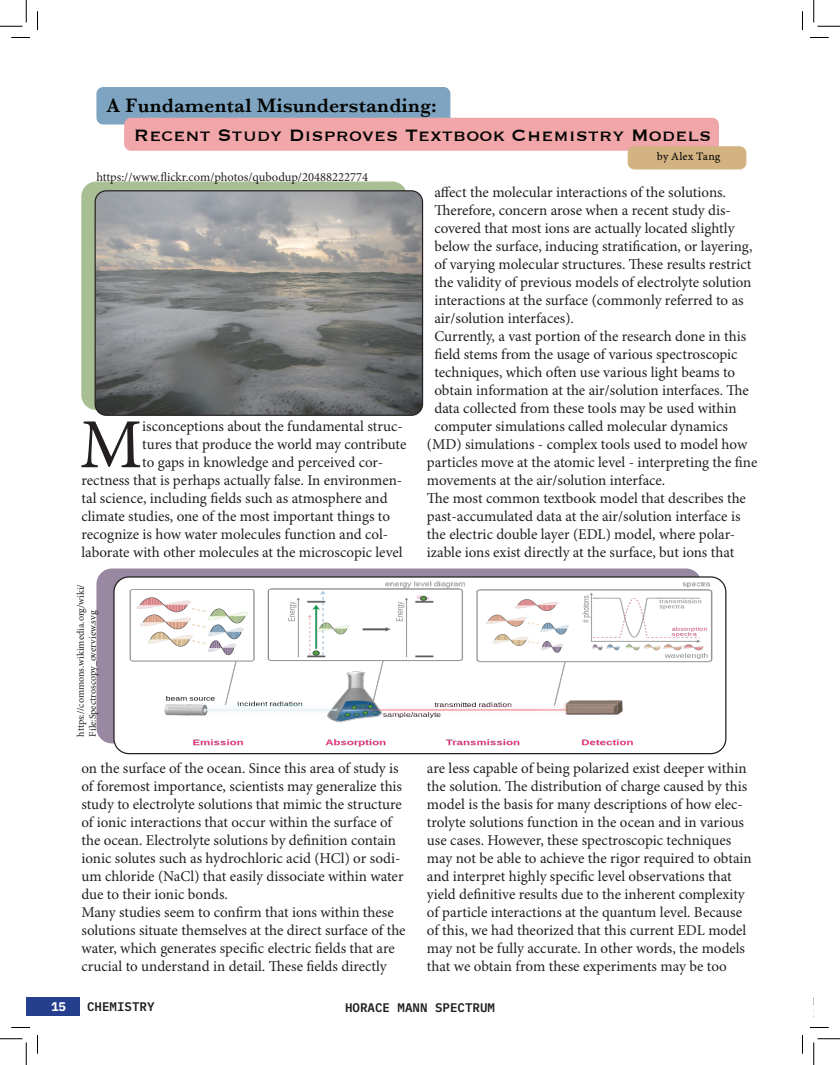
<style>
.page{position:relative;width:840px;height:1065px;background:#fff}
.page>*{position:absolute;margin:0;border:0;box-sizing:border-box;transform-origin:0 0}
.t1{font:70.38px "Minion Pro";color:#231f20}
.t2{font:21.5px "Copperplate";letter-spacing:.01em;color:#040503}
.t3{font:600 20.25px "Baskerville";letter-spacing:.01em;color:#040503}
.t4{font:15px/18px "Minion Pro";color:#231f20}
.t5{font:12.5px "Minion Pro";color:#231f20}
.t6{font:600 12.5px "IBM Plex Mono";color:#231f20}
.t7{font:700 12.5px "IBM Plex Mono";color:#fff}
.t8{font:11.38px "Minion Variable Concept";letter-spacing:.01em;color:#040503}
.t9{font:10px/12px "Minion Pro";color:#231f20}
</style>
<div class="page">
<div style="left:26px;top:998px;width:53px;height:18px;background:#253f8e"></div>
<div style="left:97px;top:569px;width:604px;height:174px;background:#9988a1;border-radius:15px"></div>
<div style="left:82px;top:182px;width:325px;height:227px;background:#a8bf93;border-radius:14px"></div>
<div style="left:97px;top:88px;width:353px;height:36px;background:#7ea4c1;border-radius:6px"></div>
<div style="left:96px;top:87px;width:354px;height:37px;border:1px solid #7ea4c1;border-radius:6px"></div>
<div style="left:125px;top:118px;width:593px;height:32px;background:#f1a6a9;border-radius:6px"></div>
<div style="left:124px;top:118px;width:595px;height:33px;border:1px solid #f1a6a9;border-radius:6px"></div>
<img style="left:95px;top:191px;width:328px;height:224px">
<div style="left:95px;top:190px;width:328px;height:226px;border:1px solid #231f20;border-radius:11px"></div>
<img style="left:115px;top:578px;width:611px;height:176px">
<div style="left:113px;top:576px;width:613px;height:178px;border:1px solid #231f20;border-radius:15px"></div>
<div style="left:628px;top:147px;width:118px;height:22px;background:#d4b382;border-radius:6px"></div>
<div style="left:628px;top:146px;width:118px;height:24px;border:1px solid #d4b382;border-radius:6px"></div>
<svg style="left:11px;top:37px;width:19px;height:1px"></svg>
<svg style="left:810px;top:37px;width:19px;height:1px"></svg>
<svg style="left:11px;top:1027px;width:19px;height:1px"></svg>
<svg style="left:810px;top:1027px;width:19px;height:1px"></svg>
<svg style="left:37px;top:11px;width:1px;height:19px"></svg>
<svg style="left:37px;top:1035px;width:1px;height:19px"></svg>
<svg style="left:802px;top:11px;width:1px;height:19px"></svg>
<svg style="left:802px;top:1035px;width:1px;height:19px"></svg>
<svg style="left:0;top:0;width:27px;height:27px"></svg>
<svg style="left:0;top:1039px;width:27px;height:26px"></svg>
<svg style="left:814px;top:0;width:26px;height:27px"></svg>
<svg style="left:814px;top:1039px;width:26px;height:26px"></svg>
<p class="t3" style="left:106px;top:91px;width:332px">A Fundamental Misunderstanding:</p>
<p class="t2" style="left:134px;top:121px;width:579px">Recent Study Disproves Textbook Chemistry Models</p>
<p class="t8" style="left:657px;top:149px;width:65px">by Alex Tang</p>
<p class="t5" style="left:96px;top:169px;width:273px">https://www.flickr.com/photos/qubodup/20488222774</p>
<p class="t1" style="left:80px;top:403px;width:64px">M</p>
<p class="t4" style="left:142px;top:418px;width:262px">isconceptions about the fundamental struc-</p>
<p class="t4" style="left:142px;top:436px;width:266px">tures that produce the world may contribute</p>
<p class="t4" style="left:142px;top:454px;width:242px">to gaps in knowledge and perceived cor-</p>
<p class="t4" style="left:81px;top:472px;width:322px">rectness that is perhaps actually false. In environmen-</p>
<p class="t4" style="left:81px;top:490px;width:308px">tal science, including fields such as atmosphere and</p>
<p class="t4" style="left:81px;top:508px;width:310px">climate studies, one of the most important things to</p>
<p class="t4" style="left:81px;top:526px;width:308px">recognize is how water molecules function and col-</p>
<p class="t4" style="left:81px;top:544px;width:323px">laborate with other molecules at the microscopic level</p>
<p class="t9" style="left:75px;top:737px;width:154px;rotate:-90deg">https://commons.wikimedia.org/wiki/<br>File:Spectroscopy_overview.svg</p>
<p class="t4" style="left:81px;top:760px;width:324px">on the surface of the ocean. Since this area of study is of foremost importance, scientists may generalize this study to electrolyte solutions that mimic the structure of ionic interactions that occur within the surface of the ocean. Electrolyte solutions by definition contain ionic solutes such as hydrochloric acid (HCl) or sodi&shy;um chloride (NaCl) that easily dissociate within water due to their ionic bonds.</p>
<p class="t4" style="left:81px;top:904px;width:326px">Many studies seem to confirm that ions within these solutions situate themselves at the direct surface of the water, which generates specific electric fields that are crucial to understand in detail. These fields directly</p>
<p class="t4" style="left:434px;top:184px;width:320px">affect the molecular interactions of the solutions.<br>Therefore, concern arose when a recent study dis&shy;covered that most ions are actually located slightly below the surface, inducing stratification, or layering, of varying molecular structures. These results restrict the validity of previous models of electrolyte solution interactions at the surface (commonly referred to as air/solution interfaces).</p>
<p class="t4" style="left:434px;top:328px;width:313px">Currently, a vast portion of the research done in this</p>
<p class="t4" style="left:434px;top:346px;width:305px">field stems from the usage of various spectroscopic</p>
<p class="t4" style="left:434px;top:364px;width:302px">techniques, which often use various light beams to</p>
<p class="t4" style="left:434px;top:382px;width:316px">obtain information at the air/solution interfaces. The</p>
<p class="t4" style="left:434px;top:400px;width:304px">data collected from these tools may be used within</p>
<p class="t4" style="left:434px;top:418px;width:295px">computer simulations called molecular dynamics</p>
<p class="t4" style="left:427px;top:436px;width:322px">(MD) simulations - complex tools used to model how</p>
<p class="t4" style="left:427px;top:454px;width:332px">particles move at the atomic level - interpreting the fine</p>
<p class="t4" style="left:427px;top:472px;width:240px">movements at the air/solution interface.</p>
<p class="t4" style="left:427px;top:490px;width:321px">The most common textbook model that describes the past-accumulated data at the air/solution interface is the electric double layer (EDL) model, where polar&shy;izable ions exist directly at the surface, but ions that</p>
<p class="t4" style="left:427px;top:760px;width:326px">are less capable of being polarized exist deeper within the solution. The distribution of charge caused by this model is the basis for many descriptions of how elec&shy;trolyte solutions function in the ocean and in various use cases. However, these spectroscopic techniques may not be able to achieve the rigor required to obtain and interpret highly specific level observations that yield definitive results due to the inherent complexity of particle interactions at the quantum level. Because of this, we had theorized that this current EDL model may not be fully accurate. In other words, the models that we obtain from these experiments may be too</p>
<p class="t7" style="left:51px;top:997px;width:16px">15</p>
<p class="t6" style="left:87px;top:997px;width:69px">CHEMISTRY</p>
<p class="t6" style="left:345px;top:997px;width:152px">HORACE MANN SPECTRUM</p>
</div>
